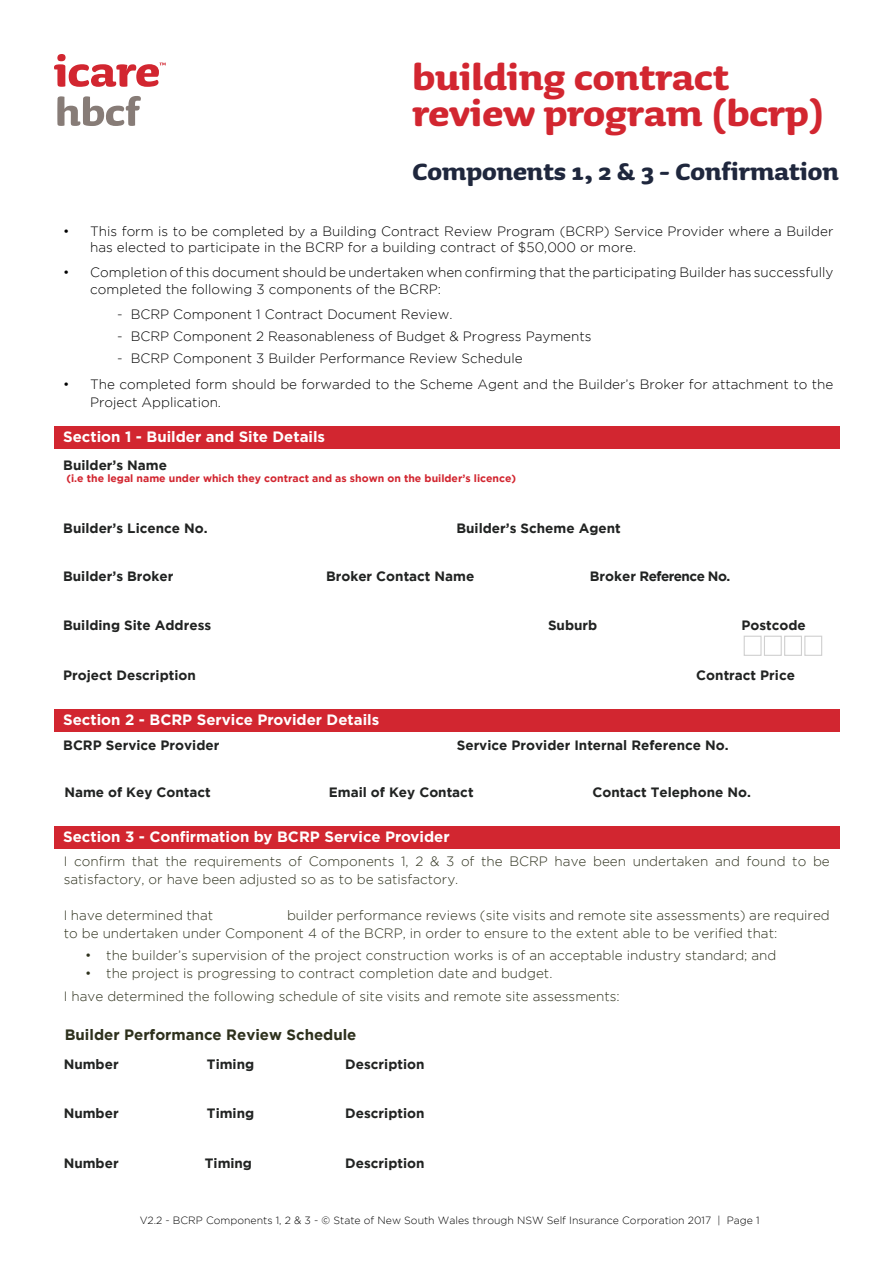
<style>
.page{position:relative;width:893px;height:1263px;background:#fff}
.page>*{position:absolute;margin:0;border:0;box-sizing:border-box;transform-origin:0 0}
.TR_Heading_1{font:700 45px "Sauna Pro";color:#d22630}
.TR_Heading_1-2{font:700 30px "Sauna Pro";color:#1f273d}
.t1{font:700 15px "Gotham";color:#fff}
.t2{font:700 15px "Gotham";color:#2e311d}
.Section_Heading{font:300 13.5px/16.5px "Gotham";color:#000}
.t3{font:300 13.5px/18px "Gotham";color:#2e311d}
.t4{font:700 13.5px "Gotham";color:#212322}
.t5{font:700 13.5px "Gotham";letter-spacing:-.04em;color:#212322}
.t6{font:300 10.5px "Gotham";color:#000}
.t7{font:700 10.5px "Gotham";color:#d22630}
</style>
<div class="page">
<svg style="left:54px;top:54px;width:112px;height:33px"></svg>
<svg style="left:57px;top:96px;width:84px;height:30px"></svg>
<div style="left:54px;top:427px;width:785px;height:22px;background:#d22630"></div>
<div style="left:54px;top:709px;width:785px;height:23px;background:#d22630"></div>
<div style="left:54px;top:826px;width:785px;height:23px;background:#d22630"></div>
<div style="left:744px;top:636px;width:18px;height:20px;background:#fff;border:1px solid #d0d0d0"></div>
<div style="left:804px;top:636px;width:18px;height:20px;background:#fff;border:1px solid #d0d0d0"></div>
<div style="left:784px;top:636px;width:18px;height:20px;background:#fff;border:1px solid #d0d0d0"></div>
<div style="left:764px;top:636px;width:18px;height:20px;background:#fff;border:1px solid #d0d0d0"></div>
<p class="TR_Heading_1" style="left:412px;top:51px;width:318px">building contract</p>
<p class="TR_Heading_1" style="left:412px;top:87px;width:413px">review program (bcrp)</p>
<p class="TR_Heading_1-2" style="left:412px;top:154px;width:428px">Components 1, 2 &amp; 3 - Confirmation</p>
<p class="Section_Heading" style="left:90px;top:223px;width:745px;text-indent:-27px">• This form is to be completed by a Building Contract Review Program (BCRP) Service Provider where a Builder has elected to participate in the BCRP for a building contract of $50,000 or more.</p>
<p class="Section_Heading" style="left:90px;top:264px;width:745px;text-indent:-27px">• Completion of this document should be undertaken when confirming that the participating Builder has successfully completed the following 3 components of the BCRP:</p>
<p class="Section_Heading" style="left:117px;top:306px;width:337px">- BCRP Component 1 Contract Document Review.</p>
<p class="Section_Heading" style="left:117px;top:328px;width:476px">- BCRP Component 2 Reasonableness of Budget &amp; Progress Payments</p>
<p class="Section_Heading" style="left:117px;top:350px;width:407px">- BCRP Component 3 Builder Performance Review Schedule</p>
<p class="Section_Heading" style="left:90px;top:375px;width:745px;line-height:18px;text-indent:-27px">• The completed form should be forwarded to the Scheme Agent and the Builder’s Broker for attachment to the<br>Project Application.</p>
<p class="t1" style="left:63px;top:426px;width:263px">Section 1 - Builder and Site Details</p>
<p class="t4" style="left:63px;top:457px;width:105px">Builder’s Name</p>
<p class="t7" style="left:66px;top:472px;width:451px">(i.e the legal name under which they contract and as shown on the builder’s licence)</p>
<p class="t4" style="left:63px;top:520px;width:146px">Builder’s Licence No.</p>
<p class="t4" style="left:456px;top:520px;width:166px">Builder’s Scheme Agent</p>
<p class="t5" style="left:590px;top:569px;width:142px">Broker Reference No.</p>
<p class="t4" style="left:63px;top:618px;width:150px">Building Site Address</p>
<p class="t4" style="left:548px;top:618px;width:51px">Suburb</p>
<p class="t4" style="left:63px;top:667px;width:134px">Project Description</p>
<p class="t4" style="left:696px;top:667px;width:100px">Contract Price</p>
<p class="t1" style="left:63px;top:710px;width:318px">Section 2 - BCRP Service Provider Details</p>
<p class="t4" style="left:63px;top:737px;width:158px">BCRP Service Provider</p>
<p class="t4" style="left:457px;top:737px;width:273px">Service Provider Internal Reference No.</p>
<p class="t4" style="left:64px;top:784px;width:148px">Name of Key Contact</p>
<p class="t4" style="left:329px;top:784px;width:146px">Email of Key Contact</p>
<p class="t4" style="left:592px;top:784px;width:160px">Contact Telephone No.</p>
<p class="t4" style="left:63px;top:569px;width:112px">Builder’s Broker</p>
<p class="t4" style="left:326px;top:569px;width:150px">Broker Contact Name</p>
<p class="t4" style="left:741px;top:617px;width:66px">Postcode</p>
<p class="t1" style="left:63px;top:827px;width:388px">Section 3 - Confirmation by BCRP Service Provider</p>
<p class="t3" style="left:64px;top:852px;width:767px">I confirm that the requirements of Components 1, 2 &amp; 3 of the BCRP have been undertaken and found to be satisfactory, or have been adjusted so as to be satisfactory.</p>
<p class="t3" style="left:64px;top:906px;width:151px">I have determined that</p>
<p class="t3" style="left:64px;top:906px;width:767px;text-indent:223px">builder performance reviews (site visits and remote site assessments) are required to be undertaken under Component 4 of the BCRP, in order to ensure to the extent able to be verified that:</p>
<p class="t3" style="left:85px;top:946px;width:693px">• the builder’s supervision of the project construction works is of an acceptable industry standard; and</p>
<p class="t3" style="left:85px;top:964px;width:469px">• the project is progressing to contract completion date and budget.</p>
<p class="t3" style="left:64px;top:987px;width:557px">I have determined the following schedule of site visits and remote site assessments:</p>
<p class="t2" style="left:65px;top:1026px;width:293px">Builder Performance Review Schedule</p>
<p class="t4" style="left:64px;top:1057px;width:56px">Number</p>
<p class="t4" style="left:207px;top:1057px;width:49px">Timing</p>
<p class="t4" style="left:345px;top:1057px;width:81px">Description</p>
<p class="t4" style="left:64px;top:1106px;width:56px">Number</p>
<p class="t4" style="left:207px;top:1106px;width:49px">Timing</p>
<p class="t4" style="left:345px;top:1106px;width:81px">Description</p>
<p class="t4" style="left:64px;top:1155px;width:56px">Number</p>
<p class="t4" style="left:205px;top:1155px;width:49px">Timing</p>
<p class="t4" style="left:345px;top:1155px;width:81px">Description</p>
<p class="t6" style="left:140px;top:1215px;width:621px">V2.2 - BCRP Components 1, 2 &amp; 3 - © State of New South Wales through NSW Self Insurance Corporation 2017 | Page 1</p>
</div>
